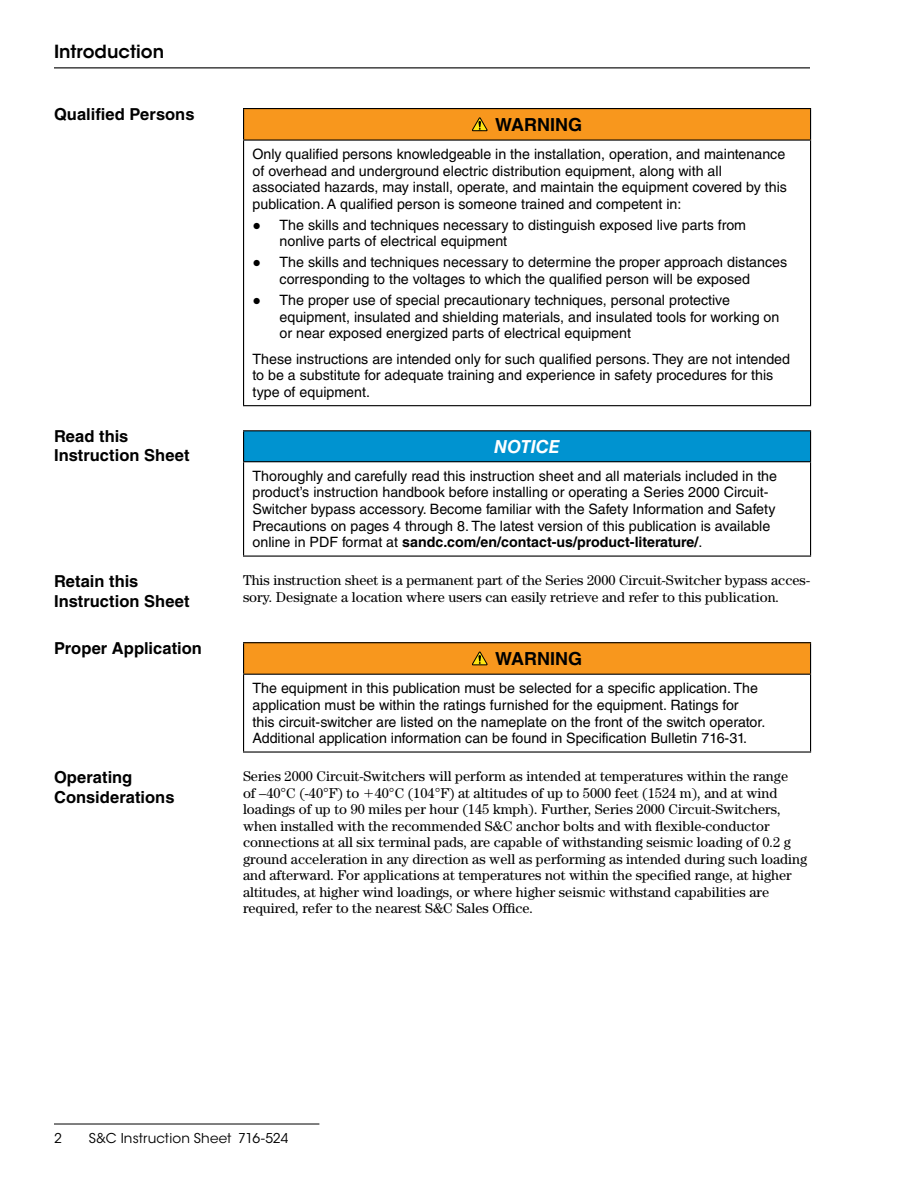
<style>
.page{position:relative;width:918px;height:1188px;background:#fff}
.page>*{position:absolute;margin:0;border:0;box-sizing:border-box;transform-origin:0 0}
.Safety_Box_Callout_Black{font:700 18px "Helvetica LT Std";color:#000}
.Section_Header{font:600 18px "ITC Avant Garde Std";color:#000}
.Safety_Box_Callout_White_Italic{font:italic 700 18px "Helvetica LT Std";color:#fff}
.Subhead_1{font:700 16.5px/19.5px "Helvetica LT Std";color:#000}
.SB_Body{font:14.25px/16.5px "Helvetica LT Std";color:#000}
.Body_1st{font:14.25px/16.5px "Century Std";color:#000}
.t1{font:13.5px "ITC Avant Garde Std";letter-spacing:.01em;color:#000}
.s1{font-family:"Impact"}
.s2{font-weight:700}
</style>
<div class="page">
<hr style="left:54px;top:1124px;width:265px;height:1px;background:#000">
<hr style="left:54px;top:67px;width:756px;height:1px;background:#000">
<div style="left:244px;top:109px;width:567px;height:31px;background:#f8971d"></div>
<hr style="left:243px;top:141px;width:1px;height:264px;background:#000">
<hr style="left:810px;top:141px;width:1px;height:264px;background:#000">
<hr style="left:243px;top:405px;width:568px;height:1px;background:#000">
<hr style="left:243px;top:108px;width:568px;height:1px;background:#000">
<hr style="left:243px;top:109px;width:1px;height:31px;background:#000">
<hr style="left:810px;top:109px;width:1px;height:31px;background:#000">
<hr style="left:243px;top:140px;width:568px;height:1px;background:#000">
<svg style="left:472px;top:118px;width:15px;height:13px"></svg>
<div style="left:244px;top:431px;width:567px;height:31px;background:#0093d0"></div>
<hr style="left:243px;top:462px;width:1px;height:94px;background:#000">
<hr style="left:810px;top:462px;width:1px;height:94px;background:#000">
<hr style="left:243px;top:556px;width:568px;height:1px;background:#000">
<hr style="left:243px;top:430px;width:568px;height:1px;background:#000">
<hr style="left:243px;top:431px;width:1px;height:30px;background:#000">
<hr style="left:810px;top:431px;width:1px;height:30px;background:#000">
<hr style="left:243px;top:461px;width:568px;height:1px;background:#000">
<div style="left:244px;top:643px;width:567px;height:31px;background:#f8971d"></div>
<hr style="left:243px;top:642px;width:568px;height:1px;background:#000">
<hr style="left:243px;top:643px;width:1px;height:31px;background:#000">
<hr style="left:810px;top:643px;width:1px;height:31px;background:#000">
<hr style="left:243px;top:674px;width:568px;height:1px;background:#000">
<hr style="left:243px;top:675px;width:1px;height:76px;background:#000">
<hr style="left:810px;top:675px;width:1px;height:76px;background:#000">
<hr style="left:243px;top:751px;width:568px;height:2px;background:#000">
<svg style="left:472px;top:652px;width:15px;height:13px"></svg>
<p class="Section_Header" style="left:54px;top:40px;width:112px">Introduction</p>
<p class="Subhead_1" style="left:54px;top:104px;width:142px">Qualified Persons</p>
<p class="Subhead_1" style="left:54px;top:426px;width:137px">Read this<br>Instruction Sheet</p>
<p class="Subhead_1" style="left:54px;top:571px;width:137px">Retain this<br>Instruction Sheet</p>
<p class="Subhead_1" style="left:54px;top:638px;width:150px">Proper Application</p>
<p class="Subhead_1" style="left:54px;top:767px;width:122px">Operating<br>Considerations</p>
<p class="Safety_Box_Callout_Black" style="left:495px;top:114px;width:88px">WARNING</p>
<p class="SB_Body" style="left:253px;top:146px;width:536px">Only qualified persons knowledgeable in the installation, operation, and maintenance of overhead and underground electric distribution equipment, along with all associated hazards, may install, operate, and maintain the equipment covered by this publication. A qualified person is someone trained and competent in:</p>
<p class="SB_Body" style="left:280px;top:217px;width:468px;text-indent:-27px"><span class="s1">●</span> The skills and techniques necessary to distinguish exposed live parts from nonlive parts of electrical equipment</p>
<p class="SB_Body" style="left:280px;top:254px;width:509px;text-indent:-27px"><span class="s1">●</span> The skills and techniques necessary to determine the proper approach distances corresponding to the voltages to which the qualified person will be exposed</p>
<p class="SB_Body" style="left:280px;top:292px;width:501px;text-indent:-27px"><span class="s1">●</span> The proper use of special precautionary techniques, personal protective equipment, insulated and shielding materials, and insulated tools for working on or near exposed energized parts of electrical equipment</p>
<p class="SB_Body" style="left:253px;top:350px;width:539px">These instructions are intended only for such qualified persons. They are not intended to be a substitute for adequate training and experience in safety procedures for this type of equipment.</p>
<p class="Safety_Box_Callout_White_Italic" style="left:494px;top:435px;width:67px">NOTICE</p>
<p class="SB_Body" style="left:253px;top:468px;width:526px">Thoroughly and carefully read this instruction sheet and all materials included in the product’s instruction handbook before installing or operating a Series 2000 Circuit-Switcher bypass accessory. Become familiar with the Safety Information and Safety Precautions on pages 4 through 8. The latest version of this publication is available online in PDF format at <span class="s2">sandc.com/en/contact-us/product-literature/</span>.</p>
<p class="Body_1st" style="left:243px;top:572px;width:568px">This instruction sheet is a permanent part of the Series 2000 Circuit-Switcher bypass acces&shy;sory. Designate a location where users can easily retrieve and refer to this publication.</p>
<p class="Safety_Box_Callout_Black" style="left:495px;top:648px;width:88px">WARNING</p>
<p class="SB_Body" style="left:253px;top:680px;width:512px">The equipment in this publication must be selected for a specific application. The application must be within the ratings furnished for the equipment. Ratings for this circuit-switcher are listed on the nameplate on the front of the switch operator.<br>Additional application information can be found in Specification Bulletin 716-31.</p>
<p class="Body_1st" style="left:243px;top:768px;width:566px">Series 2000 Circuit-Switchers will perform as intended at temperatures within the range<br>of –40°C (-40°F) to 40°C (104°F) at altitudes of up to 5000 feet (1524 m), and at wind loadings of up to 90 miles per hour (145 kmph). Further, Series 2000 Circuit-Switchers, when installed with the recommended S&amp;C anchor bolts and with flexible-conductor connections at all six terminal pads, are capable of withstanding seismic loading of 0.2 g ground acceleration in any direction as well as performing as intended during such loading and afterward. For applications at temperatures not within the specified range, at higher altitudes, at higher wind loadings, or where higher seismic withstand capabilities are required, refer to the nearest S&amp;C Sales Office.</p>
<p class="t1" style="left:54px;top:1130px;width:9px">2</p>
<p class="t1" style="left:89px;top:1130px;width:201px">S&amp;C Instruction Sheet 716-524</p>
</div>
